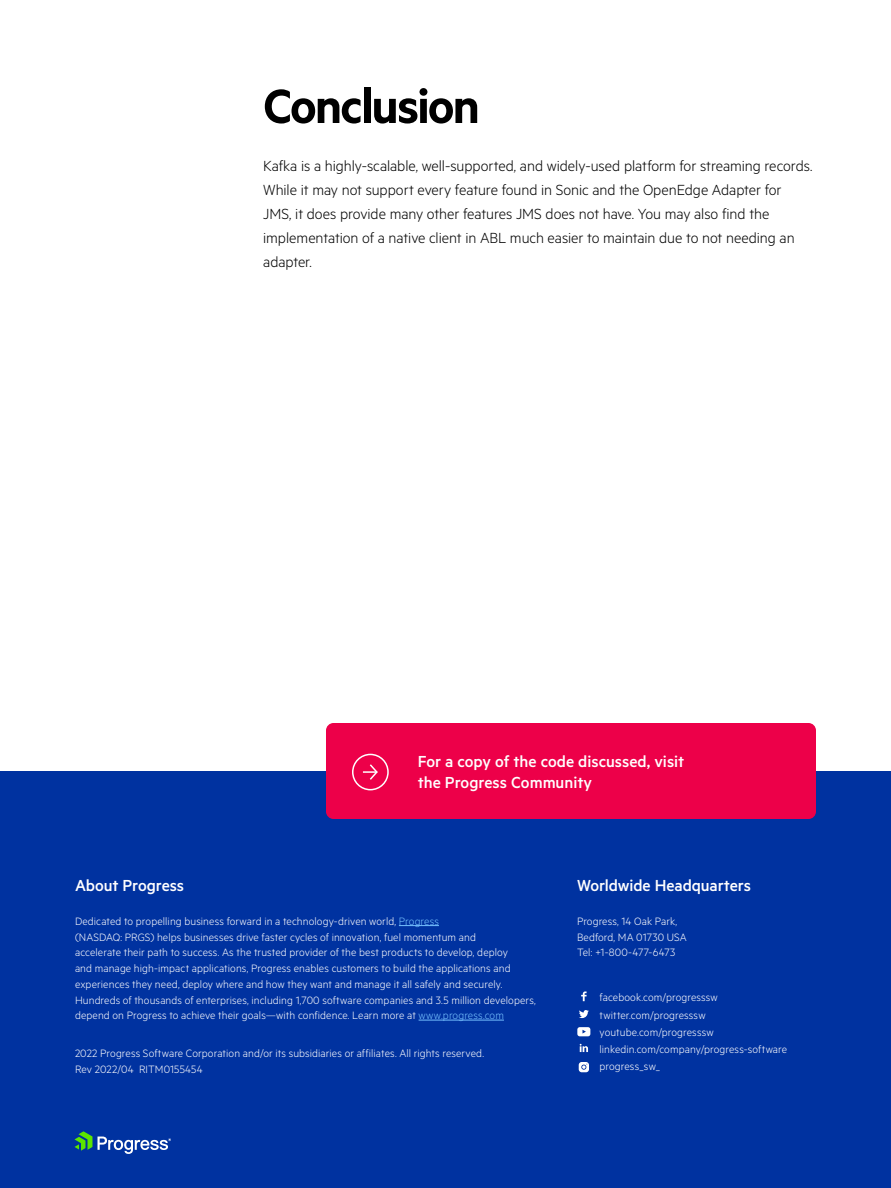
<style>
.page{position:relative;width:891px;height:1188px;background:#fff}
.page>*{position:absolute;margin:0;border:0;box-sizing:border-box;transform-origin:0 0}
.Main_Titles{font:600 54px "Metric";letter-spacing:-.03em;color:#000}
.t1{font:500 18px/21px "Metric";color:#fff}
.Body_1{font:300 16.5px/24px "Metric";letter-spacing:-.005em;color:#000}
.t2{font:300 12px/15.8px "Metric";letter-spacing:.01em;color:#fff}
.s1{color:#76c1ff}
</style>
<div class="page">
<div style="left:0;top:771px;width:891px;height:417px;background:#0032a0"></div>
<svg style="left:74px;top:1131px;width:97px;height:23px"></svg>
<div style="left:326px;top:723px;width:490px;height:96px;background:#ed0049;border-radius:8px"></div>
<div style="left:352px;top:754px;width:37px;height:36px;border:2px solid #fff;border-radius:50%"></div>
<svg style="left:363px;top:764px;width:15px;height:16px"></svg>
<hr style="left:399px;top:925px;width:40px;height:1px;background:#76c1ff">
<hr style="left:419px;top:1020px;width:85px;height:1px;background:#76c1ff">
<svg style="left:581px;top:992px;width:6px;height:9px"></svg>
<svg style="left:579px;top:1010px;width:10px;height:8px"></svg>
<svg style="left:580px;top:1044px;width:8px;height:8px"></svg>
<svg style="left:577px;top:1027px;width:13px;height:9px"></svg>
<svg style="left:579px;top:1062px;width:10px;height:10px"></svg>
<p class="Main_Titles" style="left:263px;top:74px;width:218px">Conclusion</p>
<p class="Body_1" style="left:263px;top:153px;width:551px">Kafka is a highly-scalable, well-supported, and widely-used platform for streaming records.<br>While it may not support every feature found in Sonic and the OpenEdge Adapter for JMS, it does provide many other features JMS does not have. You may also find the implementation of a native client in ABL much easier to maintain due to not needing an adapter.</p>
<h2 class="t1" style="left:418px;top:751px;width:268px">For a copy of the code discussed, visit the Progress Community</h2>
<h2 class="t1" style="left:75px;top:874px;width:111px">About Progress</h2>
<p class="t2" style="left:75px;top:913px;width:462px">Dedicated to propelling business forward in a technology-driven world, <span class="s1">Progress<br></span>(NASDAQ: PRGS) helps businesses drive faster cycles of innovation, fuel momentum and<br>accelerate their path to success. As the trusted provider of the best products to develop, deploy<br>and manage high-impact applications, Progress enables customers to build the applications and experiences they need, deploy where and how they want and manage it all safely and securely.<br>Hundreds of thousands of enterprises, including 1,700 software companies and 3.5 million developers, depend on Progress to achieve their goals—with confidence. Learn more at <span class="s1">www.progress.com</span></p>
<p class="t2" style="left:75px;top:1045px;width:411px">2022 Progress Software Corporation and/or its subsidiaries or affiliates. All rights reserved.<br>Rev 2022/04 RITM0155454</p>
<h2 class="t1" style="left:577px;top:874px;width:176px">Worldwide Headquarters</h2>
<p class="t2" style="left:577px;top:913px;width:111px">Progress, 14 Oak Park,<br>Bedford, MA 01730 USA<br>Tel: +1-800-477-6473</p>
<p class="t2" style="left:600px;top:988px;width:189px;line-height:17.2px">facebook.com/progresssw twitter.com/progresssw youtube.com/progresssw linkedin.com/company/progress-software progress_sw_</p>
</div>
